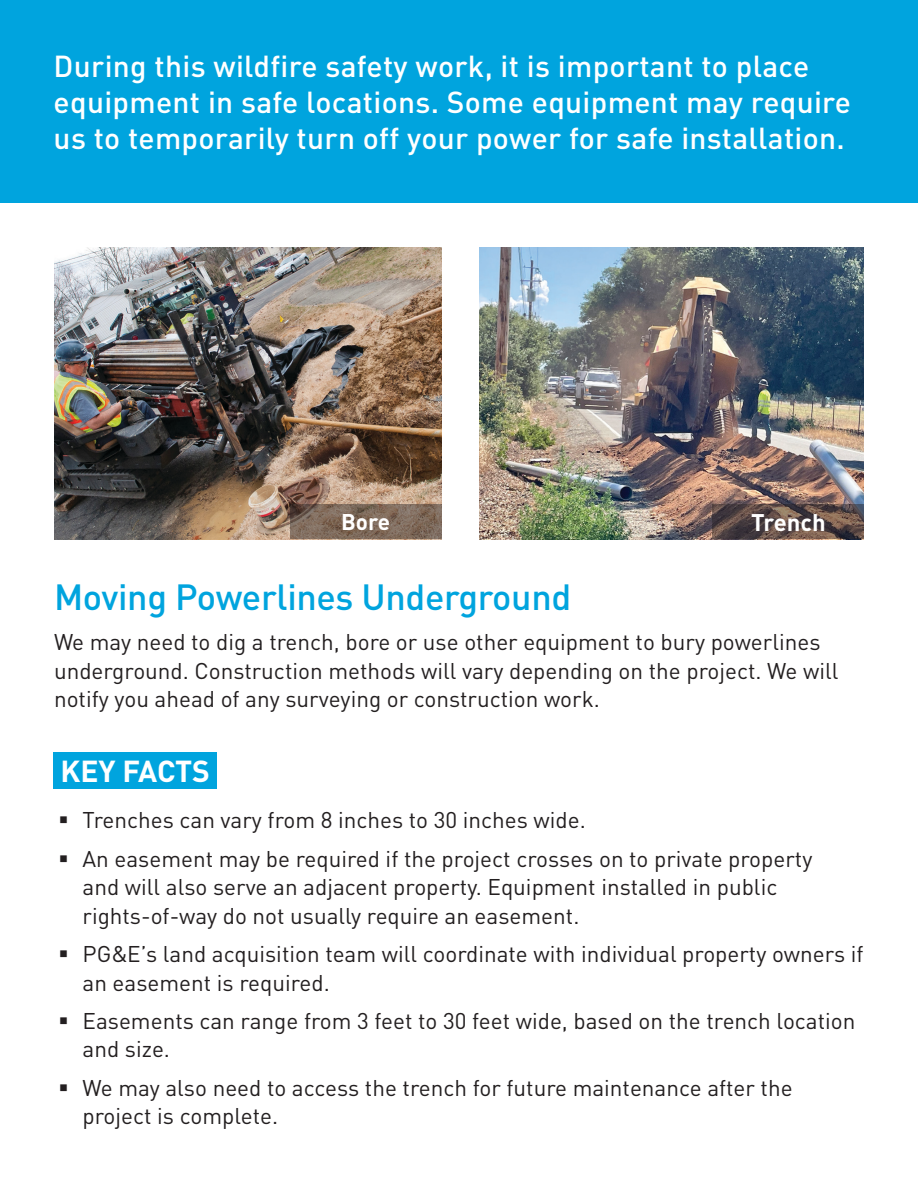
<style>
.page{position:relative;width:918px;height:1188px;background:#fff}
.page>*{position:absolute;margin:0;border:0;box-sizing:border-box;transform-origin:0 0}
.t1{font:500 36px "DINOT";letter-spacing:-.01em;color:#00a4de}
.t2{font:500 30px/36px "DINOT";letter-spacing:.01em;color:#fff}
.t3{font:700 30px "DINOT";letter-spacing:-.01em;color:#fff}
.t4{font:700 23.85px "DINOT";color:#fff}
.t5{font:22.5px/28.5px "DINOT";color:#231f20}
.t6{font:700 22.5px "DINOT";color:#fff}
</style>
<div class="page">
<div style="left:0;top:0;width:918px;height:203px;background:#00a4de"></div>
<div style="left:54px;top:752px;width:163px;height:36px;background:#00a4de"></div>
<img style="left:479px;top:248px;width:385px;height:291px">
<img style="left:54px;top:248px;width:387px;height:291px">
<svg style="left:713px;top:505px;width:151px;height:34px;background:#5a4a46"></svg>
<svg style="left:290px;top:505px;width:151px;height:34px;background:#7c6859"></svg>
<p class="t2" style="left:54px;top:45px;width:799px">During this wildfire safety work, it is important to place equipment in safe locations. Some equipment may require us to temporarily turn off your power for safe installation.</p>
<p class="t6" style="left:341px;top:505px;width:50px">Bore</p>
<p class="t4" style="left:751px;top:504px;width:76px">Trench</p>
<h2 class="t1" style="left:54px;top:569px;width:519px">Moving Powerlines Underground</h2>
<p class="t5" style="left:54px;top:626px;width:786px">We may need to dig a trench, bore or use other equipment to bury powerlines underground. Construction methods will vary depending on the project. We will notify you ahead of any surveying or construction work.</p>
<h3 class="t3" style="left:60px;top:747px;width:151px">KEY FACTS</h3>
<p class="t5" style="left:59px;top:804px;width:529px">③ Trenches can vary from 8 inches to 30 inches wide.</p>
<p class="t5" style="left:83px;top:842px;width:731px;text-indent:-24px">③ An easement may be required if the project crosses on to private property and will also serve an adjacent property. Equipment installed in public rights-of-way do not usually require an easement.</p>
<p class="t5" style="left:83px;top:938px;width:783px;text-indent:-24px">③ PG&amp;E’s land acquisition team will coordinate with individual property owners if an easement is required.</p>
<p class="t5" style="left:83px;top:1005px;width:774px;text-indent:-24px">③ Easements can range from 3 feet to 30 feet wide, based on the trench location and size.</p>
<p class="t5" style="left:83px;top:1071px;width:712px;text-indent:-24px">③ We may also need to access the trench for future maintenance after the project is complete.</p>
</div>
